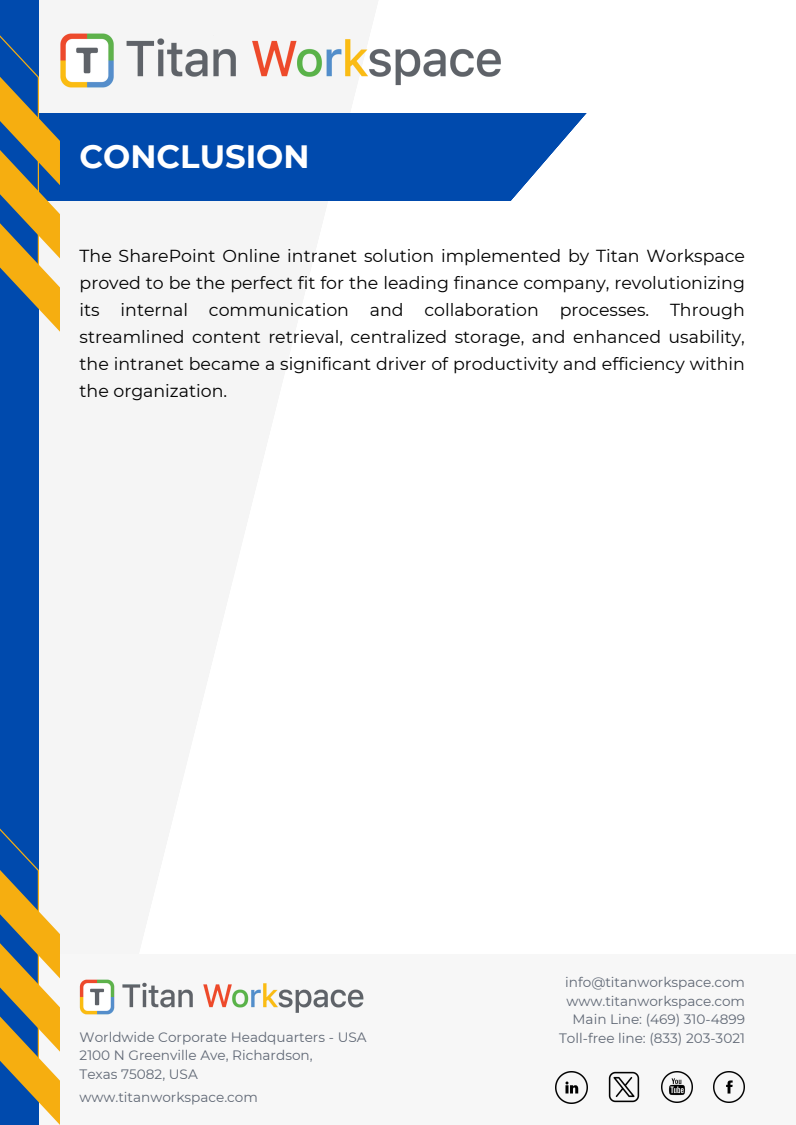
<style>
.page{position:relative;width:796px;height:1125px;background:#fff}
.page>*{position:absolute;margin:0;border:0;box-sizing:border-box;transform-origin:0 0}
.t1{font:700 32.25px "Montserrat";color:#fff}
.t2{font:17.4px/27px "Montserrat";color:#000;text-align:justify}
.t3{font:13.65px/18.6px "Montserrat";color:#606875}
</style>
<div class="page">
<div style="left:13px;top:113px;width:630px;height:88px;background:#004aad"></div>
<svg style="left:511px;top:113px;width:132px;height:88px;fill:#fff"></svg>
<div style="left:0;top:0;width:39px;height:1125px;background:#004aad"></div>
<svg style="left:0;top:35px;width:60px;height:297px"></svg>
<div style="left:39px;top:955px;width:756px;height:170px;background:#f7f7f7"></div>
<svg style="left:0;top:828px;width:60px;height:297px"></svg>
<img style="left:60px;top:33px;width:441px;height:55px">
<img style="left:80px;top:979px;width:284px;height:36px">
<img style="left:555px;top:1071px;width:32px;height:32px">
<img style="left:608px;top:1071px;width:31px;height:31px">
<img style="left:661px;top:1071px;width:31px;height:31px">
<img style="left:713px;top:1071px;width:31px;height:31px">
<p class="t1" style="left:80px;top:137px;width:231px">CONCLUSION</p>
<p class="t2" style="left:80px;top:243px;width:666px">The SharePoint Online intranet solution implemented by Titan Workspace proved to be the perfect fit for the leading finance company, revolutionizing its internal communication and collaboration processes. Through streamlined content retrieval, centralized storage, and enhanced usability, the intranet became a significant driver of productivity and efficiency within the organization.</p>
<p class="t3" style="left:80px;top:1027px;width:288px">Worldwide Corporate Headquarters - USA</p>
<h1 class="t3" style="left:80px;top:1046px;width:234px">2100 N Greenville Ave, Richardson,</h1>
<h2 class="t3" style="left:80px;top:1065px;width:120px">Texas 75082, USA</h2>
<p class="t3" style="left:80px;top:1088px;width:180px">www.titanworkspace.com</p>
<p class="t3" style="left:565px;top:973px;width:181px">info@titanworkspace.com www.titanworkspace.com</p>
<p class="t3" style="left:572px;top:1010px;width:174px">Main Line: (469) 310-4899</p>
<p class="t3" style="left:559px;top:1029px;width:187px">Toll-free line: (833) 203-3021</p>
</div>
